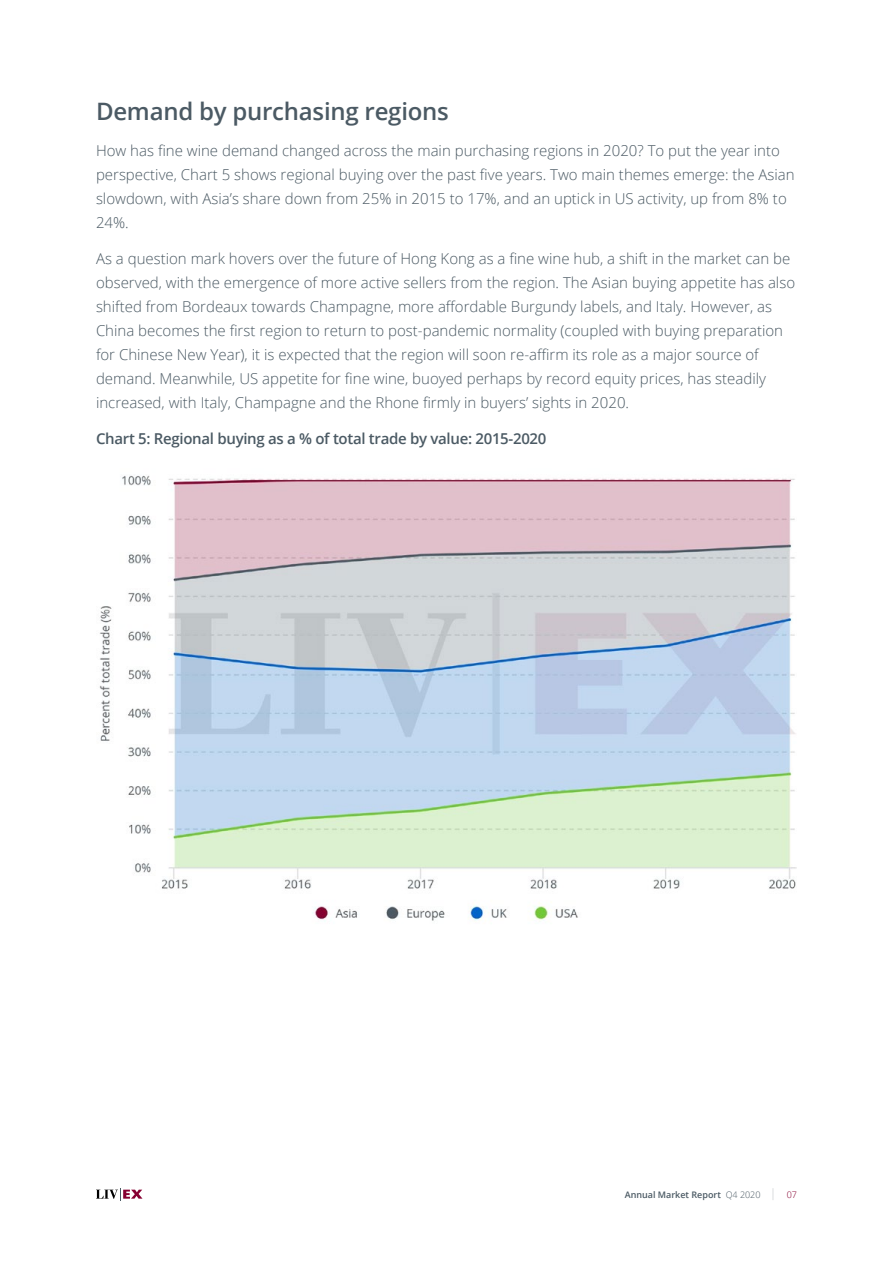
<style>
.page{position:relative;width:893px;height:1263px;background:#fff}
.page>*{position:absolute;margin:0;border:0;box-sizing:border-box;transform-origin:0 0}
.t1{font:600 24px "Open Sans";letter-spacing:-.01em;color:#4b5a64}
.t2{font:300 15px/24px "Open Sans";color:#4b5a64}
.t3{font:600 15px "Open Sans";letter-spacing:-.02em;color:#4b5a64}
.t4{font:600 9px "Open Sans";color:#4b5a64}
.t5{font:300 9px "Open Sans";color:#870032}
.s1{font-weight:300}
</style>
<div class="page">
<svg style="left:96px;top:1188px;width:46px;height:12px"></svg>
<svg style="left:773px;top:1188px;width:1px;height:12px"></svg>
<img style="left:99px;top:475px;width:698px;height:447px">
<h1 class="t1" style="left:96px;top:95px;width:354px">Demand by purchasing regions</h1>
<p class="t2" style="left:96px;top:138px;width:700px">How has fine wine demand changed across the main purchasing regions in 2020? To put the year into perspective, Chart 5 shows regional buying over the past five years. Two main themes emerge: the Asian slowdown, with Asia’s share down from 25% in 2015 to 17%, and an uptick in US activity, up from 8% to 24%.</p>
<p class="t2" style="left:96px;top:246px;width:701px">As a question mark hovers over the future of Hong Kong as a fine wine hub, a shift in the market can be observed, with the emergence of more active sellers from the region. The Asian buying appetite has also shifted from Bordeaux towards Champagne, more affordable Burgundy labels, and Italy. However, as China becomes the first region to return to post-pandemic normality (coupled with buying preparation for Chinese New Year), it is expected that the region will soon re-affirm its role as a major source of demand. Meanwhile, US appetite for fine wine, buoyed perhaps by record equity prices, has steadily increased, with Italy, Champagne and the Rhone firmly in buyers’ sights in 2020.</p>
<p class="t3" style="left:96px;top:428px;width:452px">Chart 5: Regional buying as a % of total trade by value: 2015-2020</p>
<p class="t4" style="left:625px;top:1188px;width:137px">Annual Market Report <span class="s1">Q4 2020</span></p>
<p class="t5" style="left:787px;top:1188px;width:12px">07</p>
</div>
